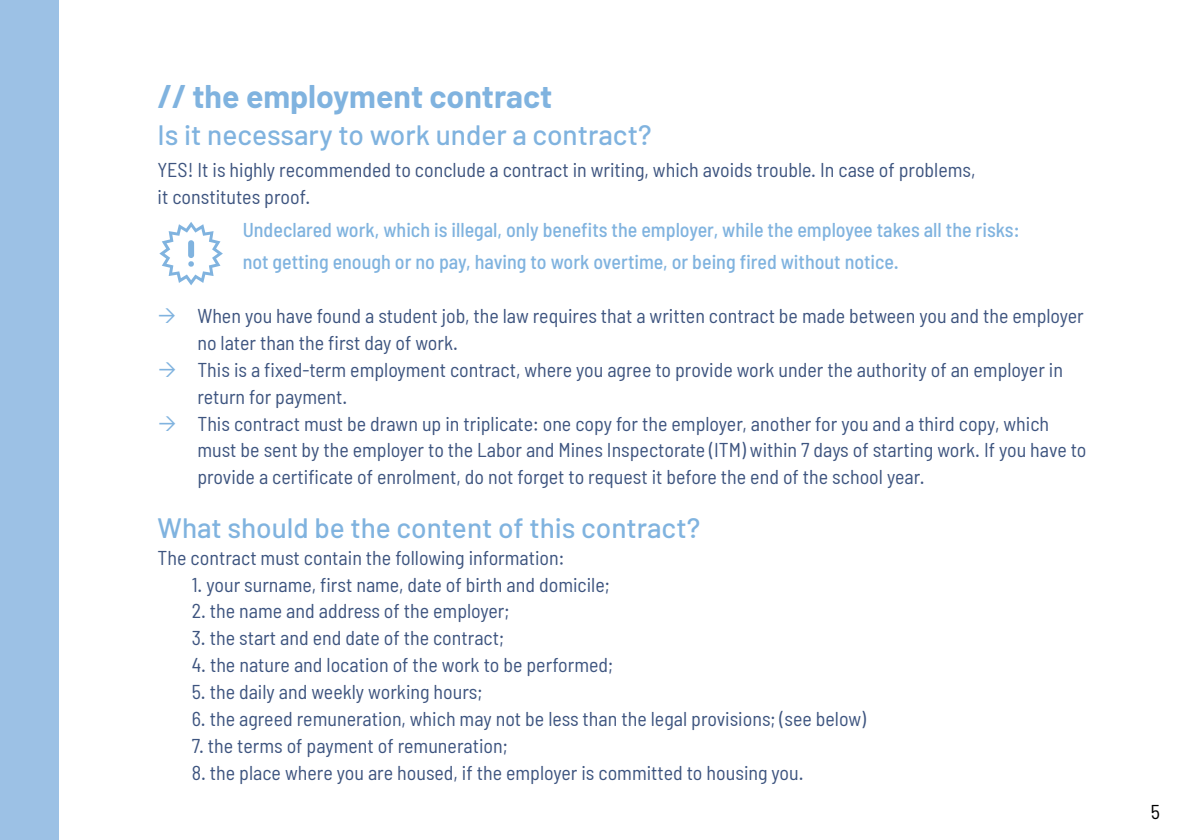
<style>
.page{position:relative;width:1191px;height:840px;background:#fff}
.page>*{position:absolute;margin:0;border:0;box-sizing:border-box;transform-origin:0 0}
.t1{font:700 32px "Barlow";color:#80b3df}
.t2{font:500 28px "Barlow";color:#80b3df}
.t3{font:semi-condensed 20px/26.8px "Barlow";color:#3d547f}
.t4{font:500 semi-condensed 20px/32.6px "Barlow";color:#80b3df}
.t5{font:semi-condensed 20px "Barlow";color:#000}
</style>
<div class="page">
<svg style="left:159px;top:222px;width:64px;height:63px"></svg>
<div style="left:188px;top:240px;width:6px;height:18px;background:#80b3df;border-radius:3px"></div>
<div style="left:0;top:0;width:59px;height:839px;background:#9cc1e5"></div>
<h1 class="t1" style="left:158px;top:77px;width:396px">// the employment contract</h1>
<h2 class="t2" style="left:158px;top:117px;width:495px">Is it necessary to work under a contract?</h2>
<p class="t3" style="left:158px;top:156px;width:819px">YES! It is highly recommended to conclude a contract in writing, which avoids trouble. In case of problems, it constitutes proof.</p>
<p class="t4" style="left:243px;top:212px;width:778px">Undeclared work, which is illegal, only benefits the employer, while the employee takes all the risks: not getting enough or no pay, having to work overtime, or being fired without notice.</p>
<p class="t3" style="left:197px;top:301px;width:890px">When you have found a student job, the law requires that a written contract be made between you and the employer no later than the first day of work.<br>This is a fixed-term employment contract, where you agree to provide work under the authority of an employer in return for payment.<br>This contract must be drawn up in triplicate: one copy for the employer, another for you and a third copy, which must be sent by the employer to the Labor and Mines Inspectorate (ITM) within 7 days of starting work. If you have to provide a certificate of enrolment, do not forget to request it before the end of the school year.</p>
<h2 class="t2" style="left:158px;top:510px;width:544px">What should be the content of this contract?</h2>
<p class="t3" style="left:158px;top:543px;width:408px">The contract must contain the following information:</p>
<p class="t3" style="left:192px;top:570px;width:420px">1. your surname, first name, date of birth and domicile;</p>
<p class="t3" style="left:192px;top:597px;width:319px">2. the name and address of the employer;</p>
<p class="t3" style="left:192px;top:624px;width:314px">3. the start and end date of the contract;</p>
<p class="t3" style="left:192px;top:650px;width:423px">4. the nature and location of the work to be performed;</p>
<p class="t3" style="left:192px;top:677px;width:292px">5. the daily and weekly working hours;</p>
<p class="t3" style="left:192px;top:704px;width:675px">6. the agreed remuneration, which may not be less than the legal provisions; (see below)</p>
<p class="t3" style="left:192px;top:731px;width:318px">7. the terms of payment of remuneration;</p>
<p class="t3" style="left:192px;top:758px;width:613px">8. the place where you are housed, if the employer is committed to housing you.</p>
<p class="t5" style="left:1151px;top:798px;width:11px">5</p>
</div>
